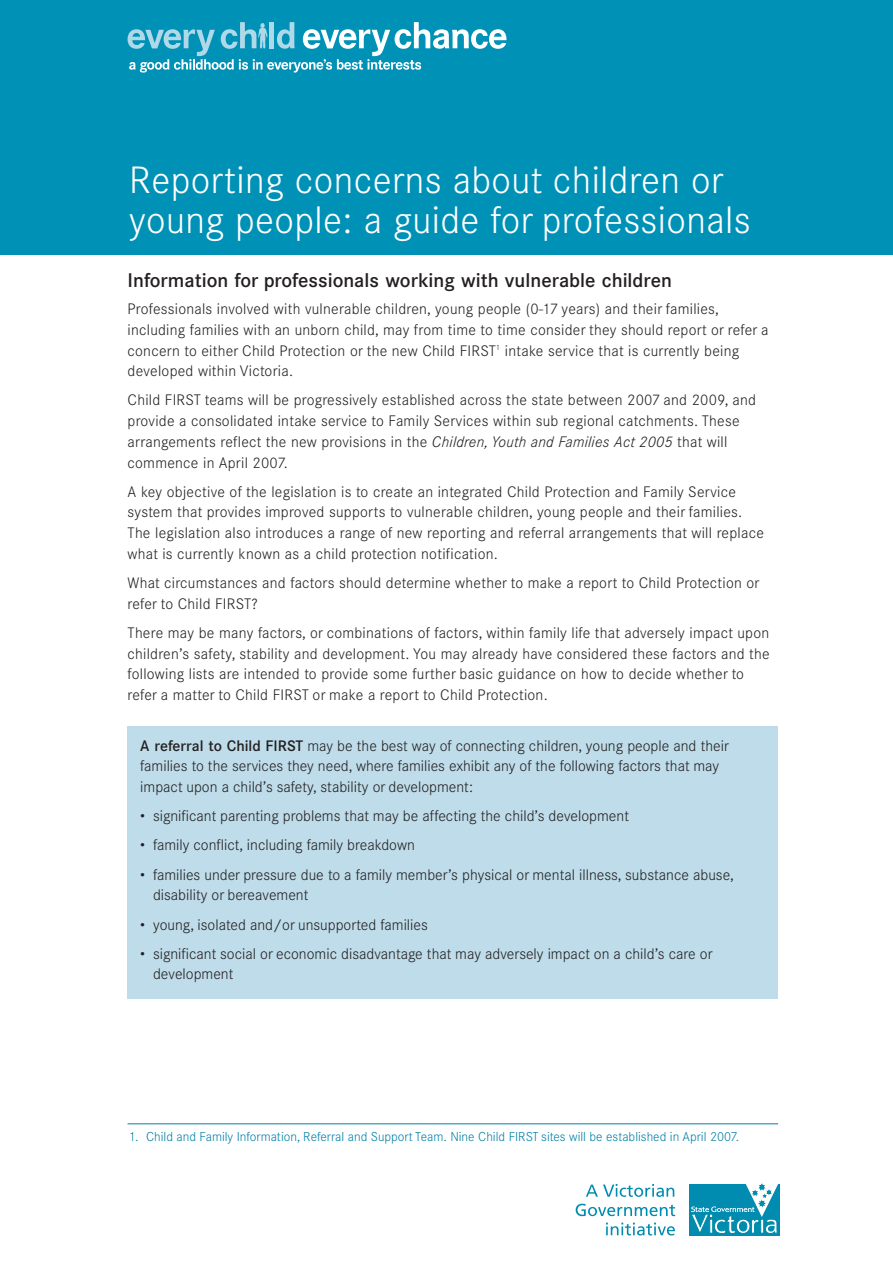
<style>
.page{position:relative;width:893px;height:1263px;background:#fff}
.page>*{position:absolute;margin:0;border:0;box-sizing:border-box;transform-origin:0 0}
.t1{font:300 37.5px/40.5px "Corporate SBQ";letter-spacing:.01em;color:#fff}
.t2{font:500 19.5px "Corporate SBQ";color:#231f20}
.t3{font:300 15px/20.7px "Corporate SBQ";letter-spacing:.015em;color:#231f20}
.t4{font:300 12.75px "Corporate SBQ";color:#0080a7}
.s1{font-style:italic}
.s2{font-weight:500}
</style>
<div class="page">
<div style="left:128px;top:726px;width:650px;height:272px;background:#bedce9"></div>
<svg style="left:586px;top:1184px;width:88px;height:13px"></svg>
<svg style="left:576px;top:1204px;width:99px;height:12px"></svg>
<svg style="left:606px;top:1222px;width:69px;height:13px"></svg>
<div style="left:689px;top:1183px;width:91px;height:52px;background:#008bb0"></div>
<svg style="left:689px;top:1183px;width:89px;height:51px"></svg>
<div style="left:0;top:0;width:893px;height:255px;background:#0092b6"></div>
<svg style="left:128px;top:22px;width:378px;height:51px"></svg>
<hr style="left:128px;top:1123px;width:650px;height:1px;background:#0080a7">
<h1 class="t1" style="left:129px;top:163px;width:623px">Reporting concerns about children or young people: a guide for professionals</h1>
<h2 class="t2" style="left:128px;top:273px;width:546px">Information for professionals working with vulnerable children</h2>
<p class="t3" style="left:128px;top:300px;width:642px">Professionals involved with vulnerable children, young people (0-17 years) and their families, including families with an unborn child, may from time to time consider they should report or refer a concern to either Child Protection or the new Child FIRST<sup>1</sup> intake service that is currently being developed within Victoria.</p>
<p class="t3" style="left:128px;top:391px;width:630px">Child FIRST teams will be progressively established across the state between 2007 and 2009, and provide a consolidated intake service to Family Services within sub regional catchments. These arrangements reflect the new provisions in the <span class="s1">Children, Youth and Families Act 2005</span> that will commence in April 2007.</p>
<p class="t3" style="left:128px;top:483px;width:638px">A key objective of the legislation is to create an integrated Child Protection and Family Service system that provides improved supports to vulnerable children, young people and their families.<br>The legislation also introduces a range of new reporting and referral arrangements that will replace what is currently known as a child protection notification.</p>
<p class="t3" style="left:128px;top:574px;width:633px">What circumstances and factors should determine whether to make a report to Child Protection or refer to Child FIRST?</p>
<p class="t3" style="left:128px;top:624px;width:644px">There may be many factors, or combinations of factors, within family life that adversely impact upon children’s safety, stability and development. You may already have considered these factors and the following lists are intended to provide some further basic guidance on how to decide whether to refer a matter to Child FIRST or make a report to Child Protection.</p>
<p class="t3" style="left:140px;top:736px;width:590px"><span class="s2">A referral to Child FIRST</span> may be the best way of connecting children, young people and their families to the services they need, where families exhibit any of the following factors that may impact upon a child’s safety, stability or development:</p>
<p class="t3" style="left:140px;top:807px;width:490px">• significant parenting problems that may be affecting the child’s development</p>
<p class="t3" style="left:140px;top:836px;width:276px">• family conflict, including family breakdown</p>
<p class="t3" style="left:153px;top:865px;width:582px;text-indent:-13px">• families under pressure due to a family member’s physical or mental illness, substance abuse, disability or bereavement</p>
<p class="t3" style="left:140px;top:915px;width:289px">• young, isolated and/or unsupported families</p>
<p class="t3" style="left:153px;top:944px;width:561px;text-indent:-13px">• significant social or economic disadvantage that may adversely impact on a child’s care or development</p>
<p class="t4" style="left:129px;top:1131px;width:612px">1. Child and Family Information, Referral and Support Team. Nine Child FIRST sites will be established in April 2007.</p>
</div>
